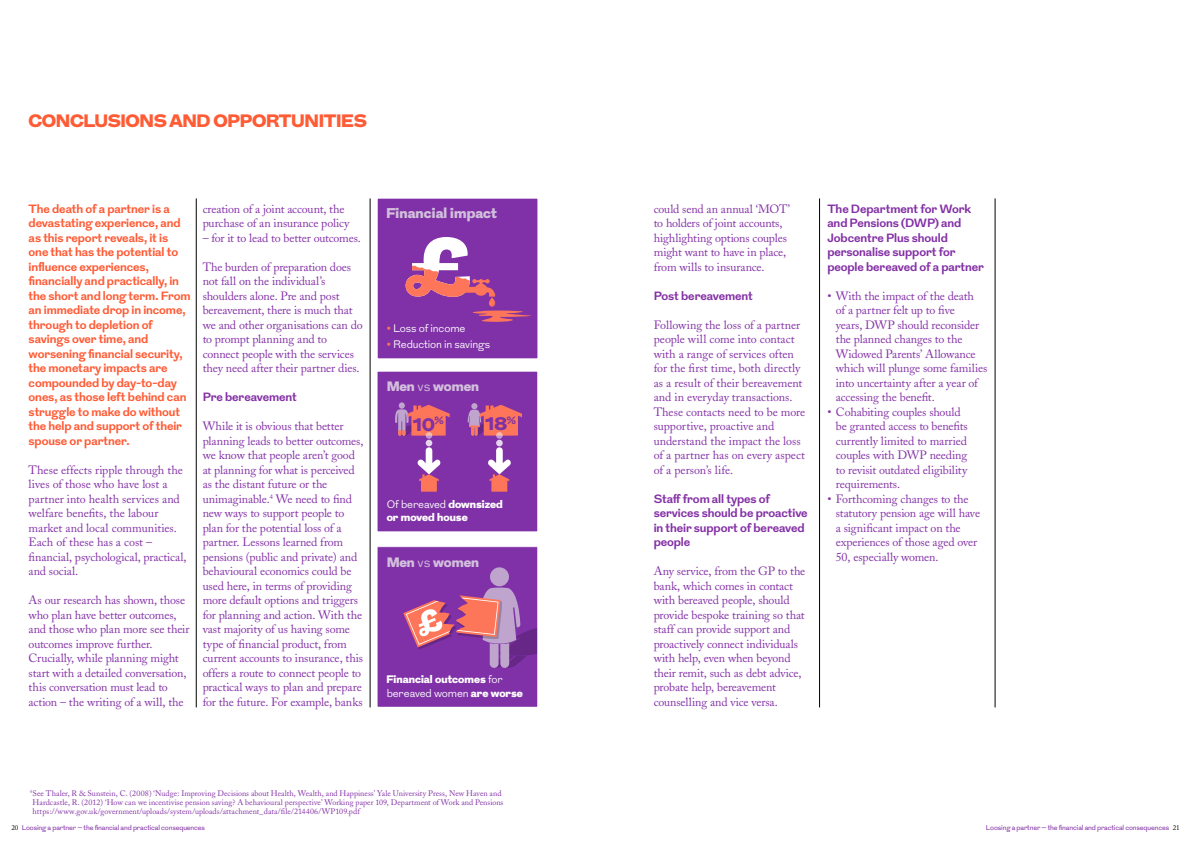
<style>
.page{position:relative;width:1191px;height:842px;background:#fff}
.page>*{position:absolute;margin:0;border:0;box-sizing:border-box;transform-origin:0 0}
.t1{font:900 18.2px "Grot";color:#8031a7}
.t2{font:900 18px "Grot";letter-spacing:-.02em;color:#ff5b35}
.t3{font:900 14.2px "Grot";letter-spacing:.01em;color:#d2bfdc}
.t4{font:900 13.7px "Grot";color:#d2bfdc}
.t5{font:12px/14.5px "Adobe Caslon";letter-spacing:-.01em;color:#8431a6}
.t6{font:700 12px/14.5px "Grot";letter-spacing:-.01em;color:#ff5b35}
.t7{font:700 12px/14.5px "Grot";letter-spacing:-.01em;color:#8431a6}
.t8{font:900 10.9px/13.4px "Grot";letter-spacing:.005em;color:#fff}
.t9{font:300 10.9px "Grot";letter-spacing:-.015em;color:#fff}
.t10{font:8px/9px "Adobe Caslon";letter-spacing:.005em;color:#8431a6}
.t11{font:7px "Grot";letter-spacing:-.02em;color:#8431a6}
.s1{color:#fd7659}
.s2{font-weight:300}
.s3{font-family:"Adobe Caslon";color:#000}
</style>
<div class="page">
<hr style="left:196px;top:198px;width:1px;height:509px;background:#000">
<hr style="left:370px;top:198px;width:1px;height:509px;background:#000">
<div style="left:377px;top:547px;width:161px;height:160px;background:#8031a7"></div>
<div style="left:490px;top:567px;width:19px;height:19px;background:#bfa4ce;border-radius:50%"></div>
<svg style="left:403px;top:587px;width:133px;height:81px"></svg>
<div style="left:377px;top:546px;width:161px;height:161px;border:1px solid #fff"></div>
<div style="left:377px;top:198px;width:161px;height:161px;background:#8031a7"></div>
<svg style="left:405px;top:237px;width:126px;height:85px"></svg>
<div style="left:377px;top:371px;width:161px;height:161px;background:#8031a7"></div>
<svg style="left:467px;top:403px;width:55px;height:33px"></svg>
<svg style="left:488px;top:447px;width:23px;height:45px"></svg>
<div style="left:496px;top:440px;width:7px;height:6px;background:#e5d5ed;border-radius:50%"></div>
<svg style="left:496px;top:432px;width:7px;height:7px"></svg>
<div style="left:399px;top:402px;width:6px;height:7px;background:#bfa4ce;border-radius:50%"></div>
<svg style="left:395px;top:405px;width:55px;height:87px"></svg>
<svg style="left:426px;top:432px;width:6px;height:7px"></svg>
<hr style="left:819px;top:198px;width:1px;height:509px;background:#000">
<hr style="left:994px;top:198px;width:1px;height:509px;background:#000">
<h2 class="t2" style="left:28px;top:108px;width:340px">CONCLUSIONS AND OPPORTUNITIES</h2>
<p class="t6" style="left:29px;top:202px;width:163px">The death of a partner is a devastating experience, and as this report reveals, it is one that has the potential to influence experiences, financially and practically, in the short and long term. From an immediate drop in income, through to depletion of savings over time, and worsening financial security, the monetary impacts are compounded by day-to-day ones, as those left behind can struggle to make do without the help and support of their spouse or partner.</p>
<p class="t5" style="left:29px;top:463px;width:159px">These effects ripple through the lives of those who have lost a partner into health services and welfare benefits, the labour market and local communities.<br>Each of these has a cost – financial, psychological, practical, and social.</p>
<p class="t5" style="left:29px;top:593px;width:162px">As our research has shown, those who plan have better outcomes, and those who plan more see their outcomes improve further.<br>Crucially, while planning might start with a detailed conversation, this conversation must lead to action – the writing of a will, the</p>
<p class="t5" style="left:203px;top:202px;width:148px">creation of a joint account, the purchase of an insurance policy</p>
<p class="t5" style="left:203px;top:231px;width:160px">– for it to lead to better outcomes.</p>
<p class="t5" style="left:203px;top:260px;width:161px">The burden of preparation does not fall on the individual’s shoulders alone. Pre and post bereavement, there is much that we and other organisations can do to prompt planning and to connect people with the services they need after their partner dies.</p>
<p class="t7" style="left:203px;top:391px;width:96px">Pre bereavement</p>
<p class="t5" style="left:203px;top:419px;width:162px">While it is obvious that better planning leads to better outcomes, we know that people aren’t good at planning for what is perceived as the distant future or the unimaginable.<sup>4</sup> We need to find new ways to support people to plan for the potential loss of a partner. Lessons learned from pensions (public and private) and behavioural economics could be used here, in terms of providing more default options and triggers for planning and action. With the vast majority of us having some type of financial product, from current accounts to insurance, this offers a route to connect people to practical ways to plan and prepare for the future. For example, banks</p>
<p class="t3" style="left:387px;top:203px;width:112px">Financial impact</p>
<p class="t9" style="left:387px;top:321px;width:80px"><span class="s1">•</span> Loss of income</p>
<p class="t9" style="left:387px;top:337px;width:105px"><span class="s1">•</span> Reduction in savings</p>
<p class="t4" style="left:387px;top:376px;width:94px">Men <span class="s2">vs</span> women</p>
<h1 class="t1" style="left:412px;top:411px;width:33px">10<sup>%</sup></h1>
<h1 class="t1" style="left:484px;top:411px;width:33px">18<sup>%</sup></h1>
<p class="t8" style="left:387px;top:498px;width:118px"><span class="s2">Of bereaved</span> downsized or moved house</p>
<p class="t4" style="left:387px;top:552px;width:94px">Men <span class="s2">vs</span> women</p>
<p class="t8" style="left:387px;top:673px;width:138px">Financial outcomes <span class="s2">for bereaved women</span> are worse</p>
<p class="t10" style="left:33px;top:788px;width:472px;text-indent:-3px"><sup>4</sup>See Thaler, R &amp; Sunstein, C. (2008) ‘Nudge: Improving Decisions about Health, Wealth, and Happiness’ Yale University Press, New Haven and<br>Hardcastle, R. (2012) ‘How can we incentivise pension saving? A behavioural perspective’ Working paper 109, Department of Work and Pensions https://www.gov.uk/government/uploads/system/uploads/attachment_data/file/214406/WP109.pdf</p>
<p class="t5" style="left:653px;top:202px;width:138px">could send an annual ‘MOT’ to holders of joint accounts, highlighting options couples might want to have in place, from wills to insurance.</p>
<p class="t7" style="left:653px;top:289px;width:101px">Post bereavement</p>
<p class="t5" style="left:653px;top:318px;width:153px">Following the loss of a partner people will come into contact with a range of services often for the first time, both directly as a result of their bereavement and in everyday transactions.<br>These contacts need to be more supportive, proactive and understand the impact the loss of a partner has on every aspect of a person’s life.</p>
<p class="t7" style="left:653px;top:492px;width:155px">Staff from all types of services should be proactive in their support of bereaved people</p>
<p class="t5" style="left:653px;top:564px;width:153px">Any service, from the GP to the bank, which comes in contact with bereaved people, should provide bespoke training so that staff can provide support and proactively connect individuals with help, even when beyond their remit, such as debt advice, probate help, bereavement counselling and vice versa.</p>
<p class="t7" style="left:827px;top:202px;width:158px">The Department for Work and Pensions (DWP) and<br>Jobcentre Plus should personalise support for people bereaved of a partner</p>
<p class="t5" style="left:836px;top:289px;width:153px;text-indent:-9px">• With the impact of the death<br>of a partner felt up to five<br>years, DWP should reconsider the planned changes to the<br>Widowed Parents’ Allowance which will plunge some families into uncertainty after a year of accessing the benefit.</p>
<p class="t5" style="left:836px;top:405px;width:133px;text-indent:-9px">• Cohabiting couples should be granted access to benefits currently limited to married couples with DWP needing to revisit outdated eligibility requirements.</p>
<p class="t5" style="left:836px;top:492px;width:146px;text-indent:-9px">• Forthcoming changes to the statutory pension age will have a significant impact on the experiences of those aged over<br>50, especially women.</p>
<p class="t11" style="left:11px;top:823px;width:195px"><span class="s3">20</span> Loosing a partner – the financial and practical consequences</p>
<p class="t11" style="left:986px;top:823px;width:195px">Loosing a partner – the financial and practical consequences <span class="s3">21</span></p>
</div>
